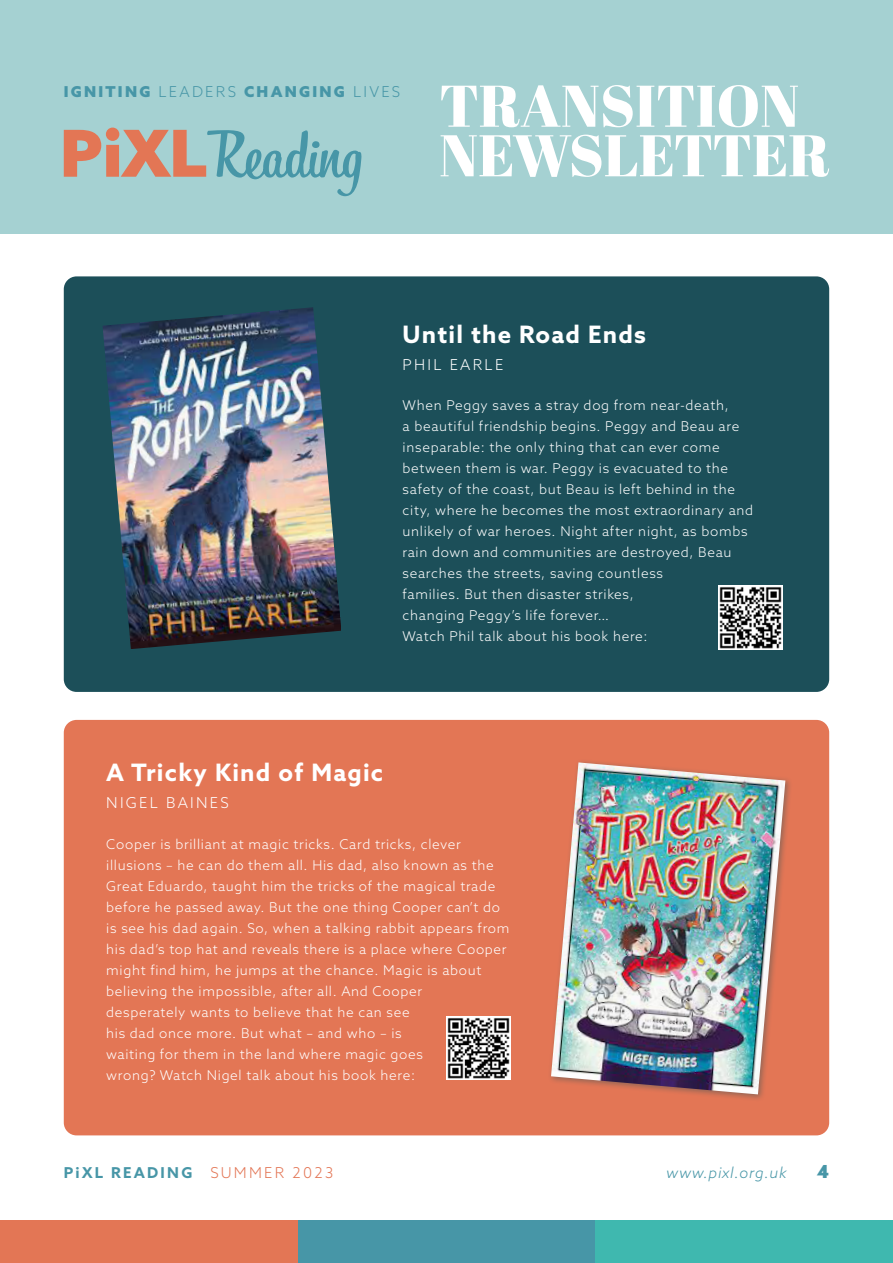
<style>
.page{position:relative;width:893px;height:1263px;background:#fff}
.page>*{position:absolute;margin:0;border:0;box-sizing:border-box;transform-origin:0 0}
.t1{font:700 24px "Azo Sans";letter-spacing:.05em;color:#fff}
.t2{font:900 18px "Azo Sans";color:#4796a7}
.t3{font:900 15px "Azo Sans";letter-spacing:.15em;color:#4796a7}
.t4{font:700 15px "Azo Sans";letter-spacing:.15em;color:#4796a7}
.t5{font:300 15px "Azo Sans";letter-spacing:.15em;color:#fff}
.t6{font:italic 300 15px "Azo Sans";letter-spacing:.05em;color:#4796a7}
.t7{font:300 13.5px/21px "Azo Sans";letter-spacing:.05em;color:#fff}
.s1{font-weight:300}
.s2{font-weight:300;color:#e37655}
</style>
<div class="page">
<div style="left:595px;top:1220px;width:298px;height:43px;background:#3fb8af"></div>
<div style="left:298px;top:1220px;width:297px;height:43px;background:#4796a7"></div>
<div style="left:0;top:1220px;width:298px;height:43px;background:#e37655"></div>
<div style="left:0;top:0;width:893px;height:234px;background:#a5d1d2"></div>
<svg style="left:64px;top:128px;width:298px;height:68px"></svg>
<svg style="left:441px;top:135px;width:388px;height:42px"></svg>
<svg style="left:441px;top:85px;width:357px;height:42px"></svg>
<div style="left:64px;top:720px;width:765px;height:415px;background:#e37655;border-radius:13px"></div>
<div style="left:64px;top:276px;width:765px;height:416px;background:#1c4f59;border-radius:13px"></div>
<img style="left:103px;top:307px;width:238px;height:342px">
<div style="left:547px;top:759px;width:246px;height:343px;background:#1c4f59;opacity:.4"></div>
<img style="left:551px;top:762px;width:234px;height:332px">
<img style="left:719px;top:586px;width:63px;height:63px">
<img style="left:446px;top:1016px;width:64px;height:64px">
<p class="t3" style="left:64px;top:81px;width:338px">IGNITING <span class="s1">LEADERS</span> CHANGING <span class="s1">LIVES</span></p>
<h1 class="t1" style="left:403px;top:318px;width:245px">Until the Road Ends</h1>
<p class="t5" style="left:403px;top:355px;width:102px">PHIL EARLE</p>
<p class="t7" style="left:403px;top:395px;width:352px">When Peggy saves a stray dog from near-death,<br>a beautiful friendship begins. Peggy and Beau are inseparable: the only thing that can ever come between them is war. Peggy is evacuated to the safety of the coast, but Beau is left behind in the city, where he becomes the most extraordinary and unlikely of war heroes. Night after night, as bombs rain down and communities are destroyed, Beau searches the streets, saving countless<br>families. But then disaster strikes,<br>changing Peggy’s life forever…<br>Watch Phil talk about his book here:</p>
<h1 class="t1" style="left:106px;top:757px;width:278px">A Tricky Kind of Magic</h1>
<p class="t5" style="left:106px;top:793px;width:124px">NIGEL BAINES</p>
<p class="t7" style="left:106px;top:833px;width:405px">Cooper is brilliant at magic tricks. Card tricks, clever illusions – he can do them all. His dad, also known as the Great Eduardo, taught him the tricks of the magical trade before he passed away. But the one thing Cooper can’t do is see his dad again. So, when a talking rabbit appears from his dad’s top hat and reveals there is a place where Cooper might find him, he jumps at the chance. Magic is about believing the impossible, after all. And Cooper<br>desperately wants to believe that he can see<br>his dad once more. But what – and who – is<br>waiting for them in the land where magic goes<br>wrong? Watch Nigel talk about his book here:</p>
<p class="t4" style="left:64px;top:1162px;width:271px">PiXL READING <span class="s2">SUMMER 2023</span></p>
<p class="t6" style="left:666px;top:1163px;width:122px">www.pixl.org.uk</p>
<h2 class="t2" style="left:817px;top:1159px;width:14px">4</h2>
</div>
